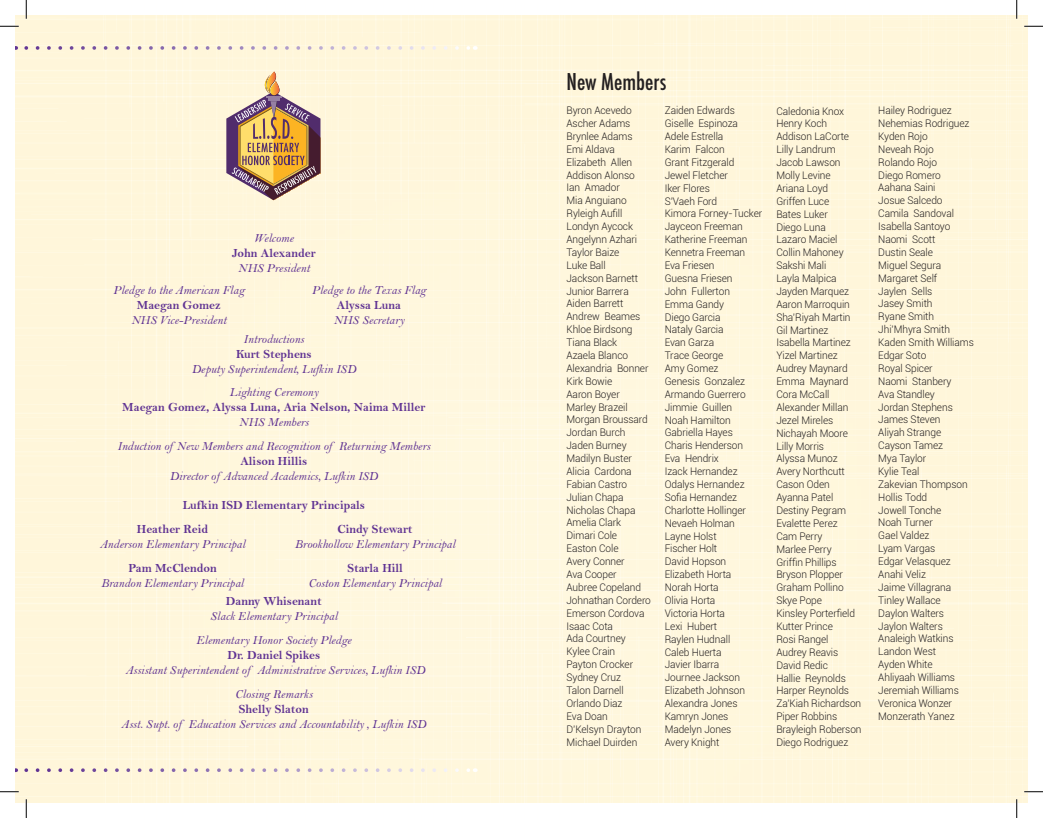
<style>
.page{position:relative;width:1043px;height:818px;background:#fff}
.page>*{position:absolute;margin:0;border:0;box-sizing:border-box;transform-origin:0 0}
.t1{font:500 condensed 22.5px "Futura";color:#231f20}
.t2{font:12.5px/23.8px "Bell MT Italic";color:#603393;text-align:center}
.t3{font:12.5px "Bell MT Bold";color:#603393}
.t4{font:300 10.5px/12.9px "Roboto";letter-spacing:-.01em;color:#231f20}
</style>
<div class="page">
<div style="left:15px;top:15px;width:1013px;height:787px;background:#fff7dc"></div>
<svg style="left:26px;top:768px;width:449px;height:4px"></svg>
<svg style="left:26px;top:46px;width:449px;height:4px"></svg>
<svg style="left:226px;top:71px;width:94px;height:129px"></svg>
<svg style="left:0;top:25px;width:19px;height:2px"></svg>
<svg style="left:1024px;top:25px;width:18px;height:2px"></svg>
<svg style="left:0;top:791px;width:19px;height:1px"></svg>
<svg style="left:1024px;top:791px;width:18px;height:1px"></svg>
<svg style="left:25px;top:0;width:2px;height:19px"></svg>
<svg style="left:25px;top:799px;width:2px;height:19px"></svg>
<svg style="left:1016px;top:0;width:1px;height:19px"></svg>
<svg style="left:1015px;top:799px;width:2px;height:19px"></svg>
<p class="t2" style="left:254px;top:226px;width:41px">Welcome</p>
<p class="t3" style="left:232px;top:245px;width:85px">John Alexander</p>
<p class="t2" style="left:238px;top:256px;width:73px">NHS President</p>
<p class="t2" style="left:113px;top:278px;width:133px">Pledge to the American Flag</p>
<p class="t3" style="left:137px;top:297px;width:85px">Maegan Gomez</p>
<p class="t2" style="left:131px;top:308px;width:97px">NHS Vice-President</p>
<p class="t2" style="left:312px;top:278px;width:116px">Pledge to the Texas Flag</p>
<p class="t3" style="left:337px;top:297px;width:66px">Alyssa Luna</p>
<p class="t2" style="left:333px;top:308px;width:73px">NHS Secretary</p>
<p class="t2" style="left:244px;top:326px;width:62px">Introductions</p>
<p class="t3" style="left:236px;top:346px;width:77px">Kurt Stephens</p>
<p class="t2" style="left:192px;top:356px;width:166px">Deputy Superintendent, Lufkin ISD<br>Lighting Ceremony</p>
<p class="t3" style="left:122px;top:400px;width:304px">Maegan Gomez, Alyssa Luna, Aria Nelson, Naima Miller</p>
<p class="t2" style="left:117px;top:410px;width:314px">NHS Members<br>Induction of New Members and Recognition of Returning Members</p>
<p class="t3" style="left:240px;top:453px;width:68px">Alison Hillis</p>
<p class="t2" style="left:170px;top:464px;width:210px">Director of Advanced Academics, Lufkin ISD</p>
<p class="t3" style="left:183px;top:497px;width:184px">Lufkin ISD Elementary Principals</p>
<p class="t3" style="left:137px;top:521px;width:73px">Heather Reid</p>
<p class="t2" style="left:100px;top:532px;width:147px">Anderson Elementary Principal</p>
<p class="t3" style="left:128px;top:560px;width:90px">Pam McClendon</p>
<p class="t2" style="left:101px;top:570px;width:144px">Brandon Elementary Principal</p>
<p class="t3" style="left:337px;top:521px;width:76px">Cindy Stewart</p>
<p class="t2" style="left:295px;top:532px;width:162px">Brookhollow Elementary Principal</p>
<p class="t3" style="left:347px;top:560px;width:57px">Starla Hill</p>
<p class="t2" style="left:308px;top:570px;width:135px">Coston Elementary Principal</p>
<p class="t3" style="left:226px;top:593px;width:97px">Danny Whisenant</p>
<p class="t2" style="left:196px;top:604px;width:157px">Slack Elementary Principal<br>Elementary Honor Society Pledge</p>
<p class="t3" style="left:227px;top:647px;width:94px">Dr. Daniel Spikes</p>
<p class="t2" style="left:125px;top:657px;width:301px">Assistant Superintendent of Administrative Services, Lufkin ISD<br>Closing Remarks</p>
<p class="t3" style="left:239px;top:701px;width:71px">Shelly Slaton</p>
<p class="t2" style="left:121px;top:711px;width:306px">Asst. Supt. of Education Services and Accountability , Lufkin ISD</p>
<h1 class="t1" style="left:566px;top:67px;width:101px">New Members</h1>
<p class="t4" style="left:566px;top:104px;width:86px">Byron Acevedo<br>Ascher Adams<br>Brynlee Adams<br>Emi Aldava<br>Elizabeth Allen<br>Addison Alonso<br>Ian Amador<br>Mia Anguiano<br>Ryleigh Aufill<br>Londyn Aycock<br>Angelynn Azhari<br>Taylor Baize<br>Luke Ball<br>Jackson Barnett<br>Junior Barrera<br>Aiden Barrett<br>Andrew Beames<br>Khloe Birdsong<br>Tiana Black<br>Azaela Blanco<br>Alexandria Bonner<br>Kirk Bowie<br>Aaron Boyer<br>Marley Brazeil<br>Morgan Broussard<br>Jordan Burch<br>Jaden Burney<br>Madilyn Buster<br>Alicia Cardona<br>Fabian Castro<br>Julian Chapa<br>Nicholas Chapa<br>Amelia Clark<br>Dimari Cole<br>Easton Cole<br>Avery Conner<br>Ava Cooper<br>Aubree Copeland<br>Johnathan Cordero<br>Emerson Cordova<br>Isaac Cota<br>Ada Courtney<br>Kylee Crain<br>Payton Crocker<br>Sydney Cruz<br>Talon Darnell<br>Orlando Diaz<br>Eva Doan<br>D’Kelsyn Drayton<br>Michael Duirden</p>
<p class="t4" style="left:664px;top:104px;width:99px">Zaiden Edwards<br>Giselle Espinoza<br>Adele Estrella<br>Karim Falcon<br>Grant Fitzgerald<br>Jewel Fletcher<br>Iker Flores<br>S’Vaeh Ford<br>Kimora Forney-Tucker<br>Jayceon Freeman<br>Katherine Freeman<br>Kennetra Freeman<br>Eva Friesen<br>Guesna Friesen<br>John Fullerton<br>Emma Gandy<br>Diego Garcia<br>Nataly Garcia<br>Evan Garza<br>Trace George<br>Amy Gomez<br>Genesis Gonzalez<br>Armando Guerrero<br>Jimmie Guillen<br>Noah Hamilton<br>Gabriella Hayes<br>Charis Henderson<br>Eva Hendrix<br>Izack Hernandez<br>Odalys Hernandez<br>Sofia Hernandez<br>Charlotte Hollinger<br>Nevaeh Holman<br>Layne Holst<br>Fischer Holt<br>David Hopson<br>Elizabeth Horta<br>Norah Horta<br>Olivia Horta<br>Victoria Horta<br>Lexi Hubert<br>Raylen Hudnall<br>Caleb Huerta<br>Javier Ibarra<br>Journee Jackson<br>Elizabeth Johnson<br>Alexandra Jones<br>Kamryn Jones<br>Madelyn Jones<br>Avery Knight</p>
<p class="t4" style="left:776px;top:104px;width:87px">Caledonia Knox<br>Henry Koch<br>Addison LaCorte<br>Lilly Landrum<br>Jacob Lawson<br>Molly Levine<br>Ariana Loyd<br>Griffen Luce<br>Bates Luker<br>Diego Luna<br>Lazaro Maciel<br>Collin Mahoney<br>Sakshi Mali<br>Layla Malpica<br>Jayden Marquez<br>Aaron Marroquin<br>Sha’Riyah Martin<br>Gil Martinez<br>Isabella Martinez<br>Yizel Martinez<br>Audrey Maynard<br>Emma Maynard<br>Cora McCall<br>Alexander Millan<br>Jezel Mireles<br>Nichayah Moore<br>Lilly Morris<br>Alyssa Munoz<br>Avery Northcutt<br>Cason Oden<br>Ayanna Patel<br>Destiny Pegram<br>Evalette Perez<br>Cam Perry<br>Marlee Perry<br>Griffin Phillips<br>Bryson Plopper<br>Graham Pollino<br>Skye Pope<br>Kinsley Porterfield<br>Kutter Prince<br>Rosi Rangel<br>Audrey Reavis<br>David Redic<br>Hallie Reynolds<br>Harper Reynolds<br>Za’Kiah Richardson<br>Piper Robbins<br>Brayleigh Roberson<br>Diego Rodriguez</p>
<p class="t4" style="left:878px;top:104px;width:97px">Hailey Rodriguez<br>Nehemias Rodriguez<br>Kyden Rojo<br>Neveah Rojo<br>Rolando Rojo<br>Diego Romero<br>Aahana Saini<br>Josue Salcedo<br>Camila Sandoval<br>Isabella Santoyo<br>Naomi Scott<br>Dustin Seale<br>Miguel Segura<br>Margaret Self<br>Jaylen Sells<br>Jasey Smith<br>Ryane Smith<br>Jhi’Mhyra Smith<br>Kaden Smith Williams<br>Edgar Soto<br>Royal Spicer<br>Naomi Stanbery<br>Ava Standley<br>Jordan Stephens<br>James Steven<br>Aliyah Strange<br>Cayson Tamez<br>Mya Taylor<br>Kylie Teal<br>Zakevian Thompson<br>Hollis Todd<br>Jowell Tonche<br>Noah Turner<br>Gael Valdez<br>Lyam Vargas<br>Edgar Velasquez<br>Anahi Veliz<br>Jaime Villagrana<br>Tinley Wallace<br>Daylon Walters<br>Jaylon Walters<br>Analeigh Watkins<br>Landon West<br>Ayden White<br>Ahliyaah Williams<br>Jeremiah Williams<br>Veronica Wonzer<br>Monzerath Yanez</p>
</div>
